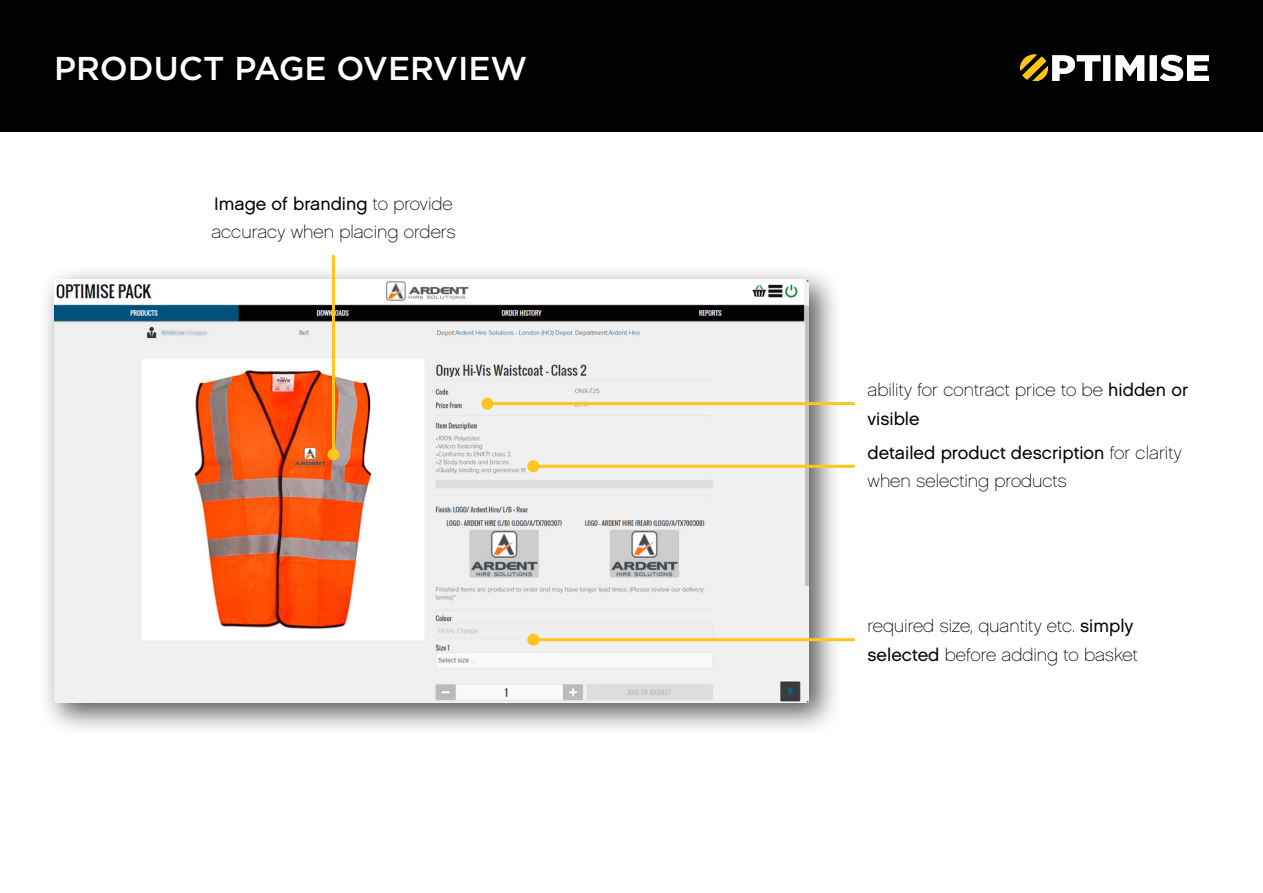
<style>
.page{position:relative;width:1263px;height:893px;background:#fff}
.page>*{position:absolute;margin:0;border:0;box-sizing:border-box;transform-origin:0 0}
.t1{font:500 33px "Gotham";color:#fff}
.t2{font:18px/28.5px "Chalet Paris Nineteen Sixty";color:#000}
.t3{font:18px "Chalet London Nineteen Sixty";color:#000}
.s1{font-family:"Chalet Paris Nineteen Sixty"}
.s2{font-family:"Chalet London Nineteen Sixty"}
</style>
<div class="page">
<div style="left:0;top:0;width:1263px;height:132px;background:#000"></div>
<div style="left:39px;top:264px;width:802px;height:472px;background:#231f20;opacity:.75"></div>
<img style="left:54px;top:279px;width:755px;height:424px">
<hr style="left:533px;top:638px;width:322px;height:3px;background:#fec51f">
<div style="left:527px;top:634px;width:12px;height:12px;background:#fec51f;border-radius:50%"></div>
<hr style="left:533px;top:465px;width:322px;height:3px;background:#fec51f">
<div style="left:527px;top:460px;width:12px;height:12px;background:#fec51f;border-radius:50%"></div>
<hr style="left:487px;top:402px;width:368px;height:3px;background:#fec51f">
<div style="left:481px;top:398px;width:12px;height:12px;background:#fec51f;border-radius:50%"></div>
<hr style="left:332px;top:255px;width:3px;height:199px;background:#fec51f">
<div style="left:327px;top:448px;width:12px;height:12px;background:#fec51f;border-radius:50%"></div>
<img style="left:1020px;top:54px;width:189px;height:27px">
<p class="t1" style="left:54px;top:47px;width:475px">PRODUCT PAGE OVERVIEW</p>
<p class="t3" style="left:214px;top:192px;width:240px">Image of branding <span class="s1">to provide</span></p>
<p class="t2" style="left:211px;top:218px;width:246px">accuracy when placing orders</p>
<p class="t2" style="left:867px;top:376px;width:322px">ability for contract price to be <span class="s2">hidden or visible</span></p>
<p class="t3" style="left:867px;top:442px;width:316px">detailed product description <span class="s1">for clarity</span></p>
<p class="t2" style="left:867px;top:467px;width:201px">when selecting products</p>
<p class="t2" style="left:867px;top:612px;width:268px">required size, quantity etc. <span class="s2">simply</span></p>
<p class="t2" style="left:867px;top:640px;width:272px"><span class="s2">selected</span> before adding to basket</p>
</div>
